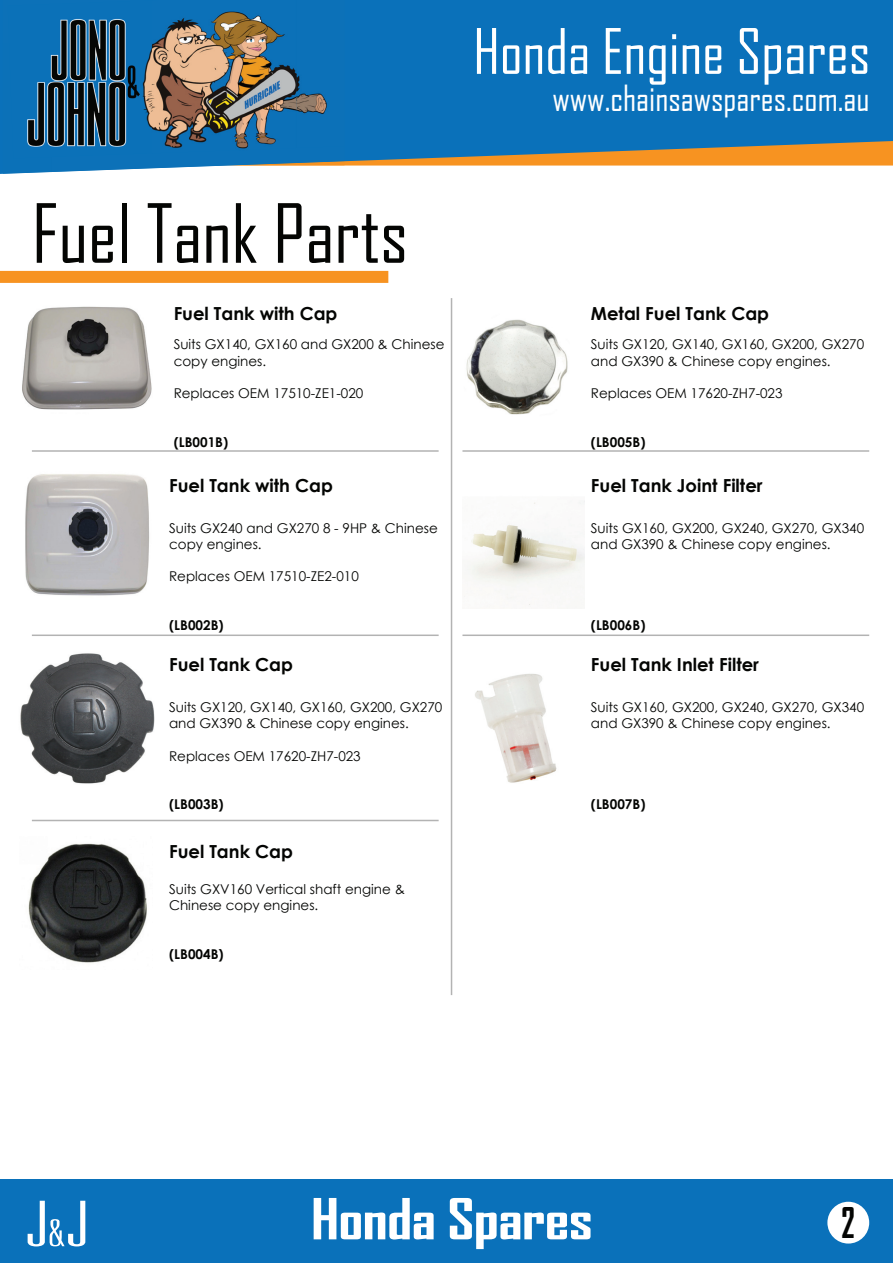
<style>
.page{position:relative;width:893px;height:1263px;background:#fff}
.page>*{position:absolute;margin:0;border:0;box-sizing:border-box;transform-origin:0 0}
.t1{font:78px "Agency FB";color:#040503}
.t2{font:63px "Universal Accreditation";color:#fff;scale:1.76 1}
.t3{font:60px "Agency FB";color:#fff}
.t4{font:700 condensed 54.15px "Agency FB";color:#fff;scale:1.44 1}
.t5{font:700 condensed 40.5px "Agency FB";color:#040503}
.t6{font:34.5px "Agency FB";color:#fff}
.t7{font:700 18px "Century Gothic";color:#040503}
.t8{font:13.5px/16.2px "Century Gothic";color:#040503}
.t9{font:700 13.5px "Century Gothic";color:#040503}
.s1{font-size:37.5px}
</style>
<div class="page">
<img style="left:0;top:270px;width:179px;height:140px">
<svg style="left:0;top:0;width:893px;height:174px;background:#297ab0"></svg>
<img style="left:52px;top:172px;width:293px;height:2px">
<img style="left:52px;top:44px;width:100px;height:102px">
<img style="left:152px;top:0;width:144px;height:146px">
<img style="left:296px;top:0;width:49px;height:146px">
<img style="left:3px;top:0;width:154px;height:44px">
<img style="left:3px;top:43px;width:49px;height:131px">
<img style="left:51px;top:146px;width:294px;height:26px">
<div style="left:0;top:271px;width:388px;height:12px;background:#f79321"></div>
<img style="left:25px;top:474px;width:125px;height:122px">
<img style="left:20px;top:653px;width:135px;height:131px">
<img style="left:28px;top:843px;width:119px;height:120px">
<img style="left:466px;top:319px;width:102px;height:96px">
<img style="left:464px;top:501px;width:121px;height:108px">
<img style="left:475px;top:674px;width:82px;height:109px">
<hr style="left:451px;top:298px;width:1px;height:697px;background:#b3b3b3">
<hr style="left:32px;top:450px;width:407px;height:2px;background:#b3b3b3">
<hr style="left:462px;top:450px;width:407px;height:2px;background:#b3b3b3">
<hr style="left:32px;top:634px;width:407px;height:2px;background:#b3b3b3">
<hr style="left:462px;top:634px;width:407px;height:2px;background:#b3b3b3">
<hr style="left:32px;top:820px;width:407px;height:1px;background:#b3b3b3">
<div style="left:0;top:1179px;width:893px;height:84px;background:#0a71ba"></div>
<div style="left:827px;top:1202px;width:42px;height:41px;background:#fff;border-radius:50%"></div>
<h3 class="t3" style="left:473px;top:15px;width:399px">Honda Engine Spares</h3>
<h3 class="t6" style="left:552px;top:77px;width:318px">www.chainsawspares.com.au</h3>
<h1 class="t1" style="left:32px;top:186px;width:378px">Fuel Tank Parts</h1>
<h3 class="t7" style="left:174px;top:300px;width:165px">Fuel Tank with Cap</h3>
<p class="t8" style="left:174px;top:336px;width:272px">Suits GX140, GX160 and GX200 &amp; Chinese copy engines.</p>
<p class="t8" style="left:174px;top:385px;width:191px">Replaces OEM 17510-ZE1-020</p>
<p class="t9" style="left:174px;top:431px;width:56px">(LB001B)</p>
<h3 class="t7" style="left:169px;top:472px;width:165px">Fuel Tank with Cap</h3>
<p class="t8" style="left:169px;top:520px;width:270px">Suits GX240 and GX270 8 - 9HP &amp; Chinese copy engines.</p>
<p class="t8" style="left:169px;top:568px;width:191px">Replaces OEM 17510-ZE2-010</p>
<p class="t9" style="left:169px;top:615px;width:56px">(LB002B)</p>
<h3 class="t7" style="left:169px;top:650px;width:125px">Fuel Tank Cap</h3>
<p class="t8" style="left:169px;top:699px;width:275px">Suits GX120, GX140, GX160, GX200, GX270 and GX390 &amp; Chinese copy engines.</p>
<p class="t8" style="left:169px;top:747px;width:193px">Replaces OEM 17620-ZH7-023</p>
<p class="t9" style="left:169px;top:794px;width:56px">(LB003B)</p>
<h3 class="t7" style="left:169px;top:838px;width:125px">Fuel Tank Cap</h3>
<p class="t8" style="left:169px;top:880px;width:237px">Suits GXV160 Vertical shaft engine &amp;<br>Chinese copy engines.</p>
<p class="t9" style="left:169px;top:943px;width:56px">(LB004B)</p>
<h3 class="t7" style="left:591px;top:300px;width:180px">Metal Fuel Tank Cap</h3>
<p class="t8" style="left:591px;top:336px;width:275px">Suits GX120, GX140, GX160, GX200, GX270 and GX390 &amp; Chinese copy engines.</p>
<p class="t8" style="left:591px;top:385px;width:193px">Replaces OEM 17620-ZH7-023</p>
<p class="t9" style="left:591px;top:431px;width:56px">(LB005B)</p>
<h3 class="t7" style="left:591px;top:472px;width:173px">Fuel Tank Joint Filter</h3>
<p class="t8" style="left:591px;top:520px;width:275px">Suits GX160, GX200, GX240, GX270, GX340 and GX390 &amp; Chinese copy engines.</p>
<p class="t9" style="left:591px;top:615px;width:56px">(LB006B)</p>
<h3 class="t7" style="left:591px;top:650px;width:170px">Fuel Tank Inlet Filter</h3>
<p class="t8" style="left:591px;top:699px;width:275px">Suits GX160, GX200, GX240, GX270, GX340 and GX390 &amp; Chinese copy engines.</p>
<p class="t9" style="left:591px;top:794px;width:56px">(LB007B)</p>
<h2 class="t2" style="left:28px;top:1196px;width:36px">J<span class="s1">&amp;</span>J</h2>
<h3 class="t4" style="left:311px;top:1190px;width:197px">Honda Spares</h3>
<h3 class="t5" style="left:842px;top:1201px;width:15px">2</h3>
</div>
